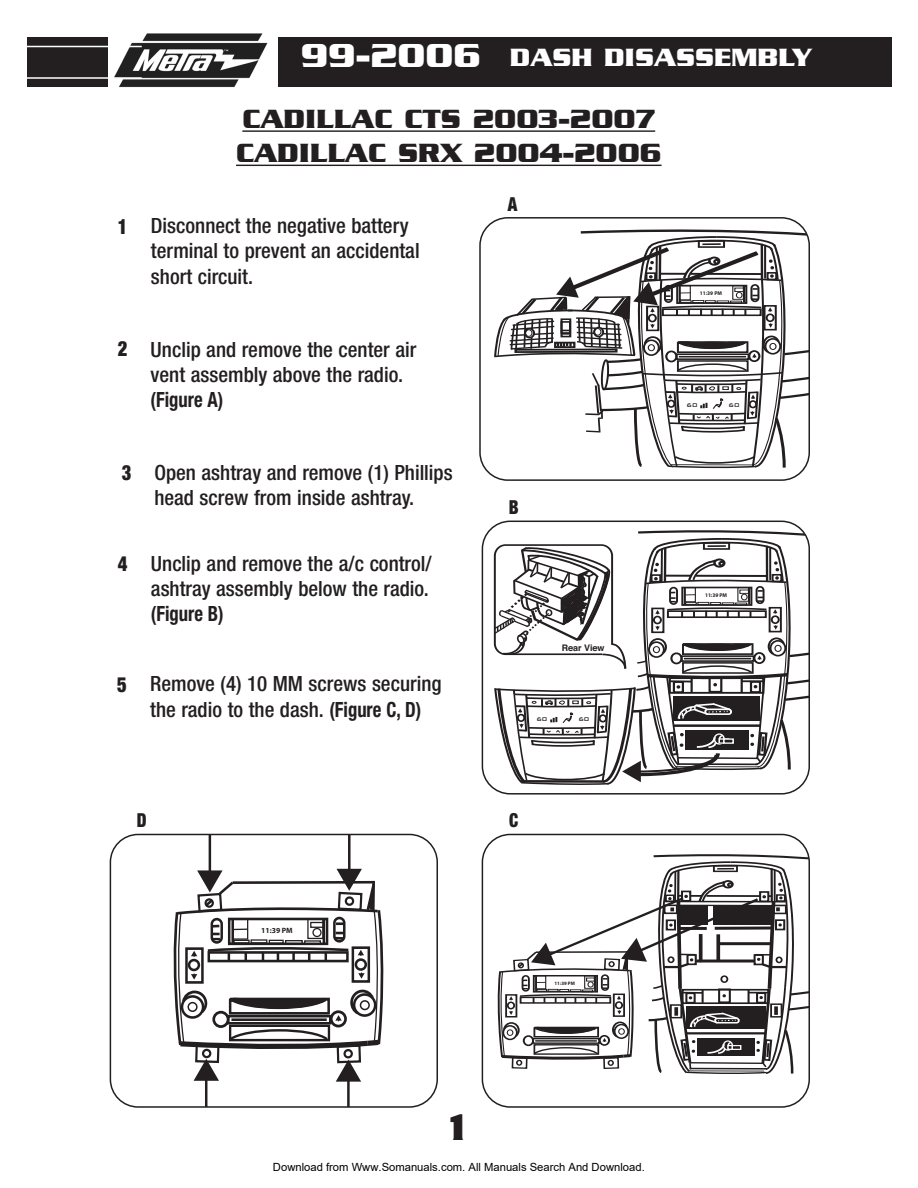
<style>
.page{position:relative;width:918px;height:1188px;background:#fff}
.page>*{position:absolute;margin:0;border:0;box-sizing:border-box;transform-origin:0 0}
.t1{font:700 40.2px "Serpentine";color:#231f20;scale:.87 1}
.t2{font:700 36px "Serpentine";color:#fff}
.t3{font:700 28.5px/34.2px "Serpentine";color:#231f20}
.t4{font:700 27px "Serpentine";color:#fff}
.t5{font:500 condensed 21px/25.2px "Helvetica Neue";color:#231f20}
.t6{font:700 condensed 21px "Helvetica Neue";color:#231f20;scale:.89 1}
.t7{font:900 condensed 21px "Helvetica Neue";color:#231f20;scale:.89 1}
.t8{font:900 condensed 19.35px "Helvetica Neue";color:#231f20;scale:.89 1}
.t9{font:700 18.45px "Helvetica";color:#231f20}
.t10{font:11.25px "Arial";color:#000}
.t11{font:700 7.65px "Myriad";color:#231f20}
.t12{font:500 7.2px "Bank Gothic BT";color:#231f20}
.t13{font:700 5.4px "Myriad";color:#231f20}
.t14{font:700 4.95px "Myriad";color:#231f20}
.s1{font-weight:700}
</style>
<div class="page">
<div style="left:27px;top:37px;width:864px;height:49px;background:#231f20"></div>
<hr style="left:242px;top:130px;width:413px;height:2px;background:#231f20">
<hr style="left:236px;top:165px;width:426px;height:1px;background:#231f20">
<svg style="left:479px;top:217px;width:331px;height:264px"></svg>
<svg style="left:482px;top:521px;width:328px;height:274px"></svg>
<svg style="left:482px;top:834px;width:328px;height:274px"></svg>
<svg style="left:110px;top:834px;width:328px;height:274px"></svg>
<div style="left:109px;top:17px;width:169px;height:88px;background:#fff"></div>
<img style="left:114px;top:33px;width:154px;height:55px">
<hr style="left:10px;top:46px;width:132px;height:1px;background:#fff">
<hr style="left:10px;top:77px;width:132px;height:2px;background:#fff">
<h2 class="t2" style="left:301px;top:43px;width:181px">99-2006</h2>
<p class="t4" style="left:510px;top:48px;width:304px">DASH DISASSEMBLY</p>
<h3 class="t3" style="left:236px;top:105px;width:427px">CADILLAC CTS 2003-2007<br>CADILLAC SRX 2004-2006</h3>
<p class="t7" style="left:118px;top:219px;width:12px">1</p>
<p class="t5" style="left:151px;top:215px;width:270px">Disconnect the negative battery terminal to prevent an accidental short circuit.</p>
<p class="t7" style="left:118px;top:341px;width:12px">2</p>
<p class="t5" style="left:151px;top:338px;width:267px">Unclip and remove the center air vent assembly above the radio.</p>
<p class="t6" style="left:151px;top:392px;width:83px">(Figure A)</p>
<p class="t7" style="left:122px;top:465px;width:12px">3</p>
<p class="t7" style="left:118px;top:556px;width:12px">4</p>
<p class="t5" style="left:154px;top:462px;width:300px">Open ashtray and remove (1) Phillips head screw from inside ashtray.</p>
<p class="t5" style="left:151px;top:552px;width:282px">Unclip and remove the a/c control/ ashtray assembly below the radio.</p>
<p class="t6" style="left:151px;top:606px;width:83px">(Figure B)</p>
<p class="t7" style="left:117px;top:677px;width:12px">5</p>
<p class="t5" style="left:150px;top:673px;width:293px">Remove (4) 10 MM screws securing the radio to the dash. <span class="s1">(Figure C, D)</span></p>
<p class="t8" style="left:137px;top:813px;width:13px">D</p>
<p class="t11" style="left:261px;top:927px;width:33px">11:39 PM</p>
<p class="t8" style="left:508px;top:197px;width:12px">A</p>
<p class="t8" style="left:509px;top:500px;width:13px">B</p>
<p class="t9" style="left:562px;top:633px;width:44px">Rear View</p>
<p class="t12" style="left:536px;top:714px;width:13px">60</p>
<p class="t12" style="left:578px;top:715px;width:13px">60</p>
<p class="t8" style="left:509px;top:813px;width:12px">C</p>
<p class="t14" style="left:555px;top:981px;width:22px">11:39 PM</p>
<p class="t13" style="left:703px;top:291px;width:21px">1:39 PM</p>
<p class="t12" style="left:686px;top:400px;width:13px">60</p>
<p class="t12" style="left:729px;top:401px;width:13px">60</p>
<p class="t13" style="left:708px;top:593px;width:21px">1:39 PM</p>
<h1 class="t1" style="left:449px;top:1114px;width:21px">1</h1>
<p class="t10" style="left:273px;top:1160px;width:373px">Download from Www.Somanuals.com. All Manuals Search And Download.</p>
</div>
